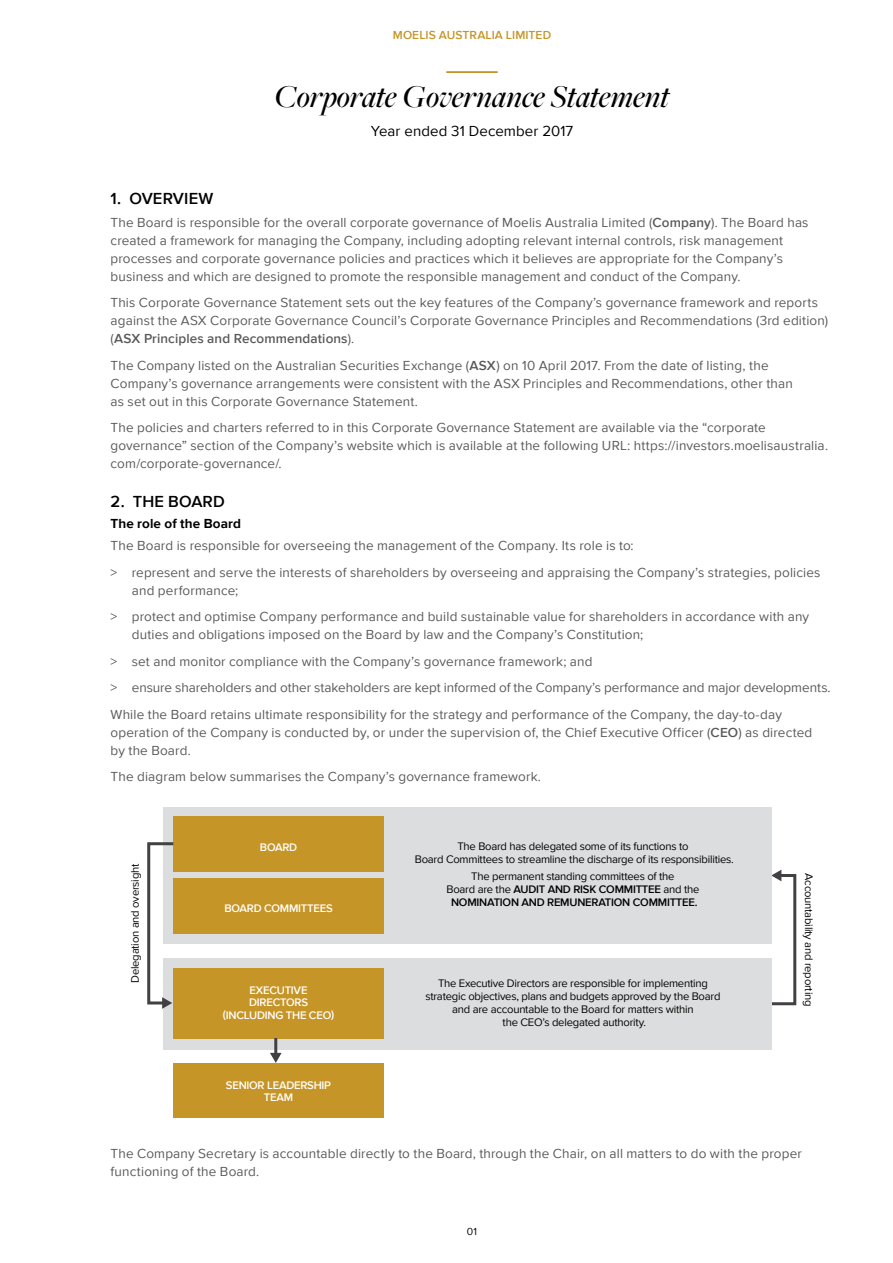
<style>
.page{position:relative;width:893px;height:1263px;background:#fff}
.page>*{position:absolute;margin:0;border:0;box-sizing:border-box;transform-origin:0 0}
.t1{font:italic 500 33px "Freight Big Pro";color:#000}
.t2{font:600 16.5px "Proxima Nova";letter-spacing:.01em;color:#000}
.t3{font:15px "Proxima Nova";letter-spacing:.005em;color:#000}
.t4{font:13.5px/18px "Proxima Nova";letter-spacing:.01em;color:#58595b}
.t5{font:700 13.5px "Proxima Nova";letter-spacing:.005em;color:#000}
.t6{font:600 12px "Proxima Nova";letter-spacing:.01em;color:#c69527}
.t7{font:11.25px/12.8px "Proxima Nova";letter-spacing:-.02em;color:#000;text-align:center}
.t8{font:600 11.25px/12.8px "Proxima Nova";letter-spacing:-.02em;color:#000;text-align:center}
.t9{font:600 11.25px/12.8px "Proxima Nova";letter-spacing:-.02em;color:#fff;text-align:center}
.t10{font:10.5px "Proxima Nova";color:#000}
.s1{font-weight:600}
.s2{font-weight:400}
</style>
<div class="page">
<hr style="left:446px;top:71px;width:51px;height:2px;background:#c69527">
<svg style="left:771px;top:870px;width:26px;height:137px"></svg>
<div style="left:163px;top:807px;width:608px;height:137px;background:#dcddde"></div>
<div style="left:163px;top:958px;width:608px;height:91px;background:#dcddde"></div>
<div style="left:173px;top:1063px;width:211px;height:54px;background:#c69527"></div>
<div style="left:173px;top:968px;width:211px;height:70px;background:#c69527"></div>
<div style="left:173px;top:879px;width:211px;height:55px;background:#c69527"></div>
<div style="left:173px;top:816px;width:211px;height:55px;background:#c69527"></div>
<hr style="left:274px;top:1038px;width:3px;height:16px;background:#414042">
<svg style="left:270px;top:1053px;width:12px;height:10px"></svg>
<svg style="left:147px;top:842px;width:29px;height:167px"></svg>
<p class="t6" style="left:393px;top:26px;width:160px">Moelis Australia Limited</p>
<h1 class="t1" style="left:275px;top:75px;width:396px">Corporate Governance Statement</h1>
<p class="t3" style="left:371px;top:119px;width:204px">Year ended 31 December 2017</p>
<p class="t2" style="left:111px;top:187px;width:104px">1. Overview</p>
<p class="t4" style="left:111px;top:213px;width:699px">The Board is responsible for the overall corporate governance of Moelis Australia Limited (<span class="s1">Company</span>). The Board has created a framework for managing the Company, including adopting relevant internal controls, risk management processes and corporate governance policies and practices which it believes are appropriate for the Company’s business and which are designed to promote the responsible management and conduct of the Company.</p>
<p class="t4" style="left:111px;top:293px;width:719px">This Corporate Governance Statement sets out the key features of the Company’s governance framework and reports against the ASX Corporate Governance Council’s Corporate Governance Principles and Recommendations (3rd edition) (<span class="s1">ASX Principles and Recommendations</span>).</p>
<p class="t4" style="left:111px;top:356px;width:684px">The Company listed on the Australian Securities Exchange (<span class="s1">ASX</span>) on 10 April 2017. From the date of listing, the<br>Company’s governance arrangements were consistent with the ASX Principles and Recommendations, other than as set out in this Corporate Governance Statement.</p>
<p class="t4" style="left:111px;top:418px;width:719px">The policies and charters referred to in this Corporate Governance Statement are available via the “corporate governance” section of the Company’s website which is available at the following URL: https://investors.moelisaustralia. com/corporate‑governance/.</p>
<p class="t2" style="left:111px;top:490px;width:81px">2. The Boar</p>
<p class="t2" style="left:213px;top:490px;width:13px">d</p>
<p class="t5" style="left:111px;top:514px;width:132px">The role of the Board</p>
<p class="t4" style="left:111px;top:532px;width:711px;line-height:26.5px">The Board is responsible for overseeing the management of the Company. Its role is to:<br>&gt; represent and serve the interests of shareholders by overseeing and appraising the Company’s strategies, policies</p>
<p class="t4" style="left:111px;top:577px;width:700px;line-height:26.5px;text-indent:21px">and performance;<br>&gt; protect and optimise Company performance and build sustainable value for shareholders in accordance with any</p>
<p class="t4" style="left:111px;top:621px;width:722px;line-height:26.5px;text-indent:21px">duties and obligations imposed on the Board by law and the Company’s Constitution;<br>&gt; set and monitor compliance with the Company’s governance framework; and<br>&gt; ensure shareholders and other stakeholders are kept informed of the Company’s performance and major developments.<br>While the Board retains ultimate responsibility for the strategy and performance of the Company, the day‑to‑day</p>
<p class="t4" style="left:111px;top:723px;width:703px">operation of the Company is conducted by, or under the supervision of, the Chief Executive Officer (<span class="s1">CEO</span>) as directed by the Board.</p>
<p class="t4" style="left:111px;top:767px;width:432px">The diagram below summarises the Company’s governance framework.</p>
<p class="t7" style="left:415px;top:840px;width:320px">The Board has delegated some of its functions to<br>Board Committees to streamline the discharge of its responsibilities.</p>
<p class="t8" style="left:446px;top:870px;width:254px"><span class="s2">The permanent standing committees of the<br>Board are the</span> AUDIT AND RISK COMMITTEE <span class="s2">and the<br></span>NOMINATION AND REMUNERATION COMMITTEE.</p>
<p class="t9" style="left:260px;top:841px;width:39px">BOARD</p>
<p class="t7" style="left:128px;top:983px;width:120px;rotate:-90deg">Delegation and oversight</p>
<p class="t7" style="left:816px;top:873px;width:134px;rotate:90deg">Accountability and reporting</p>
<p class="t9" style="left:224px;top:901px;width:110px">BOARD COMMITTEES</p>
<p class="t7" style="left:425px;top:977px;width:297px">The Executive Directors are responsible for implementing strategic objectives, plans and budgets approved by the Board and are accountable to the Board for matters within<br>the CEO’s delegated authority.</p>
<p class="t9" style="left:223px;top:983px;width:113px">EXECUTIVE<br>DIRECTORS (INCLUDING THE CEO)</p>
<p class="t9" style="left:226px;top:1078px;width:107px">SENIOR LEADERSHIP<br>TEAM</p>
<p class="t4" style="left:111px;top:1144px;width:693px">The Company Secretary is accountable directly to the Board, through the Chair, on all matters to do with the proper functioning of the Board.</p>
<p class="t10" style="left:467px;top:1223px;width:12px">01</p>
</div>
